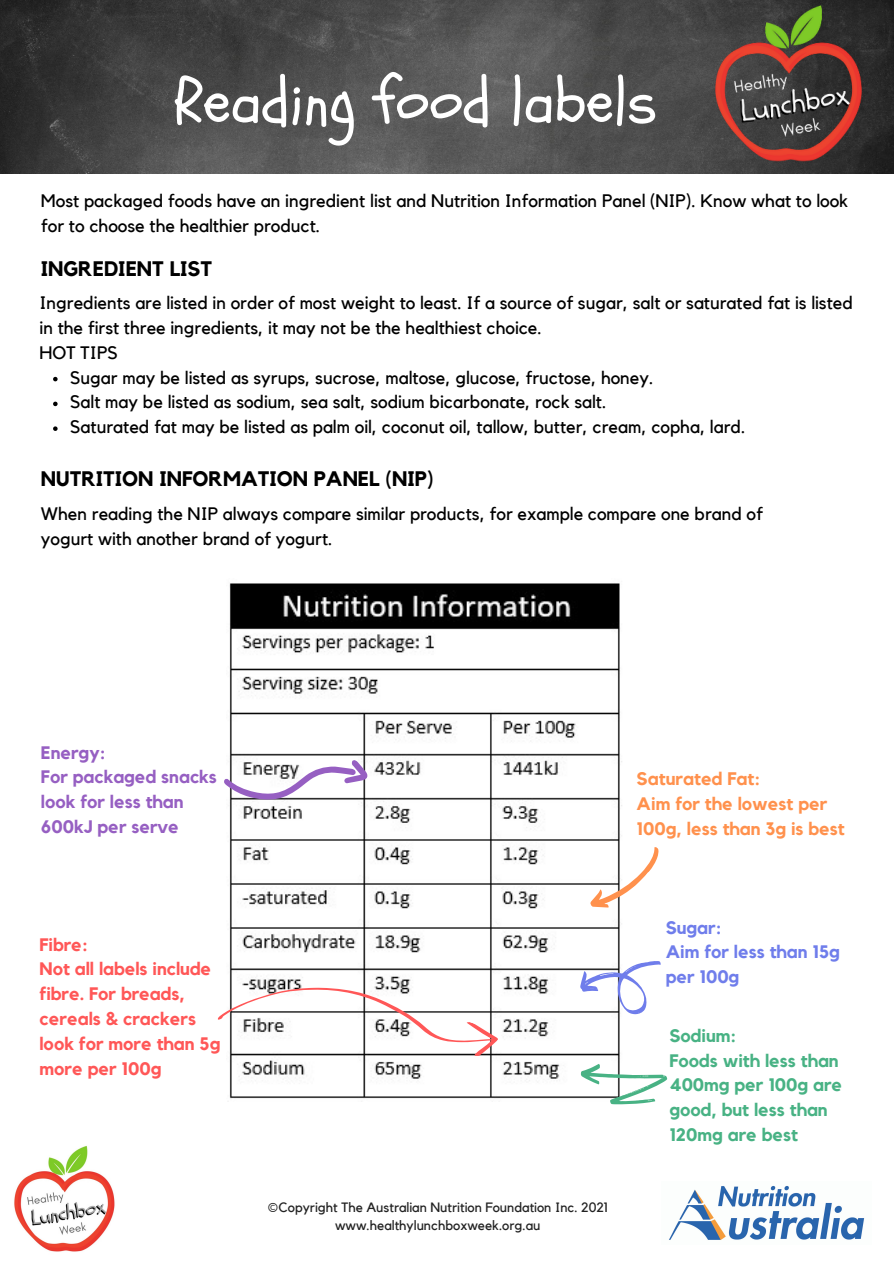
<style>
.page{position:relative;width:894px;height:1264px;background:#fff}
.page>*{position:absolute;margin:0;border:0;box-sizing:border-box;transform-origin:0 0}
.t1{font:63px "Schoolbell";color:#fff}
.t2{font:700 21px "Kollektif";color:#000}
.t3{font:700 18.15px "Kollektif";color:#ff914d}
.t4{font:18px/24.8px "Kollektif";color:#000}
.t5{font:700 18px/24.8px "Kollektif";color:#ff5757}
.t6{font:700 18px/24.8px "Kollektif";color:#48b284}
.t7{font:700 18px/24.8px "Kollektif";color:#965fc2}
.t8{font:700 18px/24.8px "Kollektif";color:#ff914d}
.t9{font:700 18px/24.8px "Kollektif";color:#6f7deb}
.t10{font:13.5px "Kollektif";color:#222}
</style>
<div class="page">
<img style="left:669px;top:1185px;width:196px;height:55px">
<img style="left:14px;top:1145px;width:101px;height:107px">
<img style="left:0;top:0;width:893px;height:173px">
<img style="left:703px;top:0;width:172px;height:171px">
<img style="left:229px;top:583px;width:393px;height:516px">
<svg style="left:587px;top:840px;width:72px;height:77px"></svg>
<svg style="left:575px;top:945px;width:86px;height:84px"></svg>
<svg style="left:580px;top:1063px;width:87px;height:41px"></svg>
<svg style="left:53px;top:377px;width:5px;height:4px"></svg>
<svg style="left:53px;top:401px;width:5px;height:5px"></svg>
<svg style="left:53px;top:426px;width:5px;height:5px"></svg>
<svg style="left:218px;top:948px;width:282px;height:151px"></svg>
<svg style="left:224px;top:760px;width:144px;height:39px"></svg>
<p class="t1" style="left:174px;top:60px;width:484px">Reading food labels</p>
<p class="t4" style="left:41px;top:189px;width:808px;line-height:25.2px">Most packaged foods have an ingredient list and Nutrition Information Panel (NIP). Know what to look for to choose the healthier product.</p>
<p class="t2" style="left:41px;top:259px;width:173px">INGREDIENT LIST</p>
<p class="t4" style="left:40px;top:291px;width:814px">Ingredients are listed in order of most weight to least. If a source of sugar, salt or saturated fat is listed in the first three ingredients, it may not be the healthiest choice.</p>
<p class="t4" style="left:40px;top:341px;width:80px">HOT TIPS</p>
<p class="t4" style="left:70px;top:365px;width:584px">Sugar may be listed as syrups, sucrose, maltose, glucose, fructose, honey.</p>
<p class="t4" style="left:70px;top:390px;width:537px">Salt may be listed as sodium, sea salt, sodium bicarbonate, rock salt.</p>
<p class="t4" style="left:70px;top:415px;width:676px">Saturated fat may be listed as palm oil, coconut oil, tallow, butter, cream, copha, lard.</p>
<p class="t2" style="left:41px;top:468px;width:394px">NUTRITION INFORMATION PANEL (NIP)</p>
<p class="t4" style="left:41px;top:502px;width:723px">When reading the NIP always compare similar products, for example compare one brand of yogurt with another brand of yogurt.</p>
<p class="t7" style="left:41px;top:740px;width:66px">Energy:</p>
<p class="t7" style="left:41px;top:765px;width:177px">For packaged snacks look for less than<br>600kJ per serve</p>
<p class="t3" style="left:636px;top:770px;width:125px">Saturated Fat:</p>
<p class="t8" style="left:636px;top:792px;width:210px">Aim for the lowest per<br>100g, less than 3g is best</p>
<p class="t5" style="left:40px;top:932px;width:50px">Fibre:</p>
<p class="t5" style="left:40px;top:957px;width:182px">Not all labels include fibre. For breads, cereals &amp; crackers look for more than 5g</p>
<p class="t5" style="left:40px;top:1056px;width:123px">more per 100g</p>
<p class="t10" style="left:267px;top:1201px;width:342px">©Copyright The Australian Nutrition Foundation Inc. 2021</p>
<p class="t10" style="left:335px;top:1219px;width:207px">www.healthylunchboxweek.org.au</p>
<p class="t9" style="left:665px;top:915px;width:57px">Sugar:</p>
<p class="t9" style="left:665px;top:940px;width:176px">Aim for less than 15g per 100g</p>
<p class="t6" style="left:669px;top:1023px;width:68px">Sodium:</p>
<p class="t6" style="left:669px;top:1048px;width:174px">Foods with less than<br>400mg per 100g are good, but less than<br>120mg are best</p>
</div>
